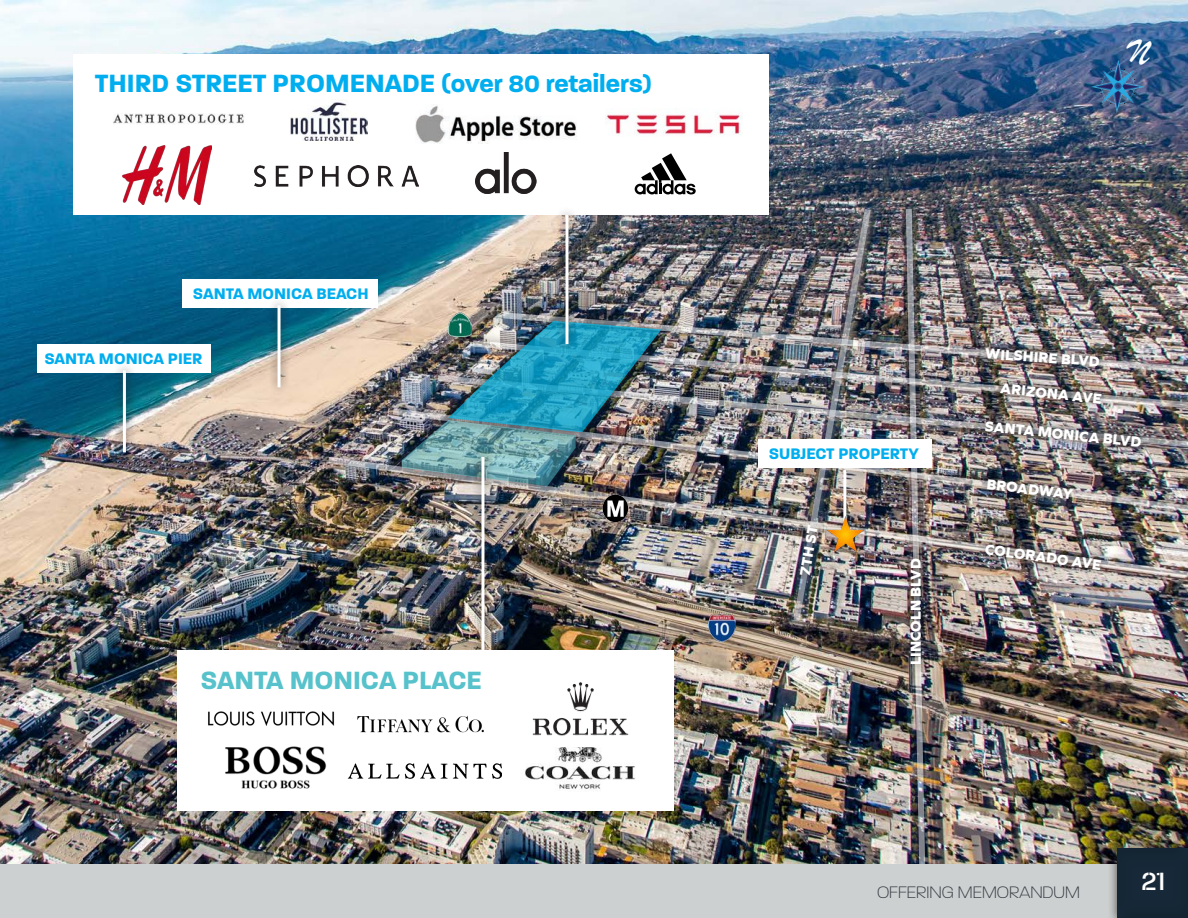
<style>
.page{position:relative;width:1188px;height:918px;background:#fff}
.page>*{position:absolute;margin:0;border:0;box-sizing:border-box;transform-origin:0 0}
.Paragraph_Body{font:36px "Brush Script";color:#fff}
.t1{font:700 27px "Paralucent";color:#00aeef}
.t2{font:700 27px "Paralucent";color:#57c2cb}
.t3{font:500 27px "Paralucent Stencil";color:#fff}
.t4{font:200 18px "Paralucent";color:#343941}
.Paragraph_Body-2{font:700 16.5px "Paralucent";color:#00aeef}
.DECORATIVE{font:800 15px "Graphie";color:#fff}
.s1{font-size:25.5px}
</style>
<div class="page">
<img style="left:0;top:0;width:1188px;height:864px">
<img style="left:708px;top:615px;width:27px;height:27px">
<div style="left:897px;top:200px;width:38px;height:680px;background:#231f20;opacity:.75"></div>
<img style="left:903px;top:203px;width:25px;height:661px">
<img style="left:386px;top:405px;width:802px;height:43px">
<div style="left:183px;top:279px;width:195px;height:29px;background:#fff"></div>
<div style="left:268px;top:296px;width:22px;height:101px;background:#231f20;opacity:.75"></div>
<hr style="left:278px;top:305px;width:3px;height:82px;background:#fff">
<div style="left:319px;top:448px;width:869px;height:138px;background:#231f20;opacity:.75"></div>
<img style="left:322px;top:453px;width:866px;height:128px">
<div style="left:392px;top:411px;width:193px;height:84px;background:#231f20;opacity:.75"></div>
<div style="left:37px;top:344px;width:174px;height:29px;background:#fff"></div>
<div style="left:113px;top:361px;width:23px;height:101px;background:#231f20;opacity:.75"></div>
<hr style="left:123px;top:370px;width:3px;height:82px;background:#fff">
<div style="left:785px;top:200px;width:95px;height:430px;background:#fff;opacity:.75"></div>
<div style="left:73px;top:54px;width:696px;height:161px;background:#fff"></div>
<img style="left:113px;top:113px;width:131px;height:11px">
<img style="left:291px;top:101px;width:76px;height:40px">
<img style="left:416px;top:105px;width:161px;height:38px">
<img style="left:123px;top:146px;width:88px;height:58px">
<img style="left:476px;top:152px;width:60px;height:41px">
<img style="left:255px;top:166px;width:163px;height:21px">
<svg style="left:635px;top:153px;width:61px;height:41px"></svg>
<img style="left:605px;top:112px;width:137px;height:24px">
<div style="left:472px;top:448px;width:22px;height:211px;background:#231f20;opacity:.75"></div>
<hr style="left:481px;top:457px;width:3px;height:193px;background:#fff">
<div style="left:177px;top:650px;width:497px;height:161px;background:#fff"></div>
<img style="left:357px;top:715px;width:127px;height:18px">
<img style="left:532px;top:682px;width:97px;height:54px">
<img style="left:208px;top:711px;width:127px;height:15px">
<img style="left:525px;top:747px;width:110px;height:42px">
<svg style="left:348px;top:763px;width:154px;height:16px"></svg>
<img style="left:225px;top:746px;width:102px;height:43px">
<div style="left:901px;top:550px;width:30px;height:124px;background:#231f20;opacity:.75"></div>
<div style="left:463px;top:331px;width:725px;height:86px;background:#231f20;opacity:.75"></div>
<img style="left:670px;top:381px;width:518px;height:31px">
<div style="left:494px;top:303px;width:694px;height:78px;background:#231f20;opacity:.75"></div>
<img style="left:497px;top:309px;width:691px;height:67px">
<img style="left:603px;top:495px;width:25px;height:27px">
<div style="left:440px;top:311px;width:230px;height:131px;background:#231f20;opacity:.75"></div>
<img style="left:402px;top:321px;width:260px;height:165px">
<div style="left:556px;top:205px;width:22px;height:148px;background:#231f20;opacity:.75"></div>
<hr style="left:566px;top:215px;width:2px;height:129px;background:#fff">
<img style="left:974px;top:533px;width:138px;height:47px">
<img style="left:976px;top:469px;width:107px;height:41px">
<img style="left:975px;top:339px;width:177px;height:119px">
<img style="left:788px;top:203px;width:87px;height:424px">
<div style="left:758px;top:439px;width:174px;height:29px;background:#fff"></div>
<img style="left:1091px;top:60px;width:54px;height:53px">
<div style="left:0;top:864px;width:1123px;height:54px;background:#cdd0d0"></div>
<div style="left:1108px;top:839px;width:80px;height:79px;background:#231f20;opacity:.75"></div>
<div style="left:1117px;top:846px;width:71px;height:72px;background:#162836"></div>
<p class="t1" style="left:95px;top:67px;width:559px">THIRD STREET PROMENADE (<span class="s1">over 80 retailers)</span></p>
<p class="Paragraph_Body-2" style="left:193px;top:284px;width:177px">SANTA MONICA BEACH</p>
<p class="Paragraph_Body-2" style="left:44px;top:349px;width:160px">SANTA MONICA PIER</p>
<p class="t2" style="left:200px;top:663px;width:283px">SANTA MONICA PLACE</p>
<p class="Paragraph_Body" style="left:1129px;top:30px;width:22px">N</p>
<p class="Paragraph_Body-2" style="left:769px;top:444px;width:152px">SUBJECT PROPERTY</p>
<p class="DECORATIVE" style="left:796px;top:574px;width:52px;rotate:-80deg">7TH ST</p>
<p class="DECORATIVE" style="left:907px;top:665px;width:109px;rotate:-90deg">LINCOLN BLVD</p>
<p class="DECORATIVE" style="left:986px;top:345px;width:116px;rotate:4deg">WILSHIRE BLVD</p>
<p class="DECORATIVE" style="left:1001px;top:379px;width:104px;rotate:6deg">ARIZONA AVE</p>
<p class="DECORATIVE" style="left:986px;top:417px;width:159px;rotate:6deg">SANTA MONICA BLVD</p>
<p class="DECORATIVE" style="left:988px;top:475px;width:89px;rotate:7deg">BROADWAY</p>
<p class="DECORATIVE" style="left:987px;top:540px;width:119px;rotate:8deg">COLORADO AVE</p>
<p class="t4" style="left:877px;top:882px;width:204px">OFFERING MEMORANDUM</p>
<h2 class="t3" style="left:1142px;top:863px;width:25px">21</h2>
</div>
